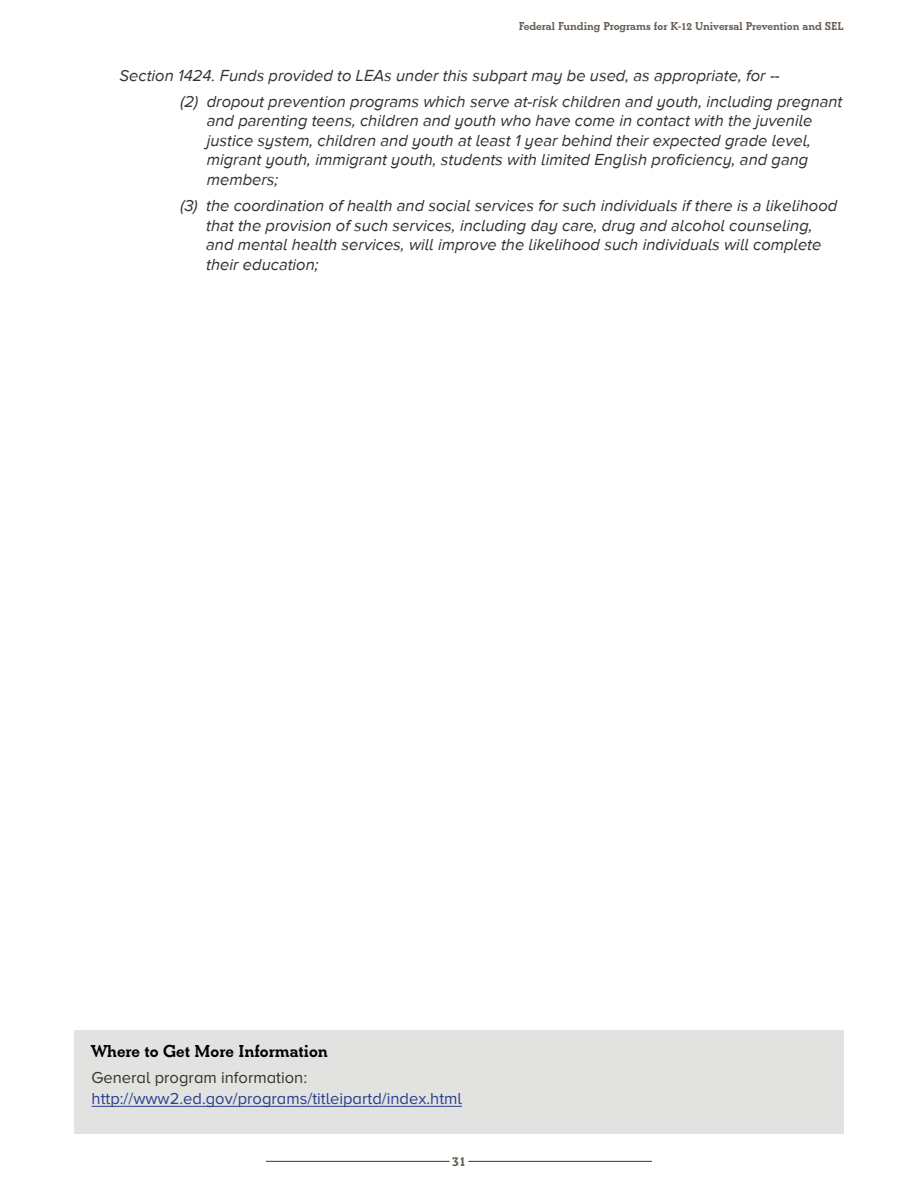
<style>
.page{position:relative;width:918px;height:1188px;background:#fff}
.page>*{position:absolute;margin:0;border:0;box-sizing:border-box;transform-origin:0 0}
.t1{font:700 18px "Beton EF";color:#000}
.t2{font:italic 16.5px/19.5px "Proxima Nova A";color:#37312f}
.t3{font:16.5px "Proxima Nova A";color:#253f8e}
.t4{font:16.5px "Proxima Nova A";color:#37312f}
.t5{font:700 15px "Beton EF";color:#665c53}
.t6{font:700 12px "Beton EF";color:#665c53}
</style>
<div class="page">
<hr style="left:468px;top:1161px;width:184px;height:1px;background:#133e68">
<hr style="left:266px;top:1161px;width:184px;height:1px;background:#133e68">
<div style="left:74px;top:1030px;width:770px;height:104px;background:#e2e2e1"></div>
<hr style="left:92px;top:1106px;width:370px;height:1px;background:#253f8e">
<p class="t6" style="left:519px;top:19px;width:327px">Federal Funding Programs for K-12 Universal Prevention and SEL</p>
<p class="t2" style="left:120px;top:65px;width:662px">Section 1424. Funds provided to LEAs under this subpart may be used, as appropriate, for --</p>
<p class="t2" style="left:207px;top:91px;width:637px;text-indent:-26px">(2) dropout prevention programs which serve at-risk children and youth, including pregnant and parenting teens, children and youth who have come in contact with the juvenile justice system, children and youth at least 1 year behind their expected grade level, migrant youth, immigrant youth, students with limited English proficiency, and gang members;</p>
<p class="t2" style="left:206px;top:196px;width:633px;text-indent:-26px">(3) the coordination of health and social services for such individuals if there is a likelihood that the provision of such services, including day care, drug and alcohol counseling, and mental health services, will improve the likelihood such individuals will complete their education;</p>
<p class="t1" style="left:92px;top:1040px;width:238px">Where to Get More Information</p>
<p class="t4" style="left:92px;top:1068px;width:217px">General program information:</p>
<p class="t3" style="left:92px;top:1089px;width:372px">http://www2.ed.gov/programs/titleipartd/index.html</p>
<p class="t5" style="left:452px;top:1152px;width:15px">31</p>
</div>
